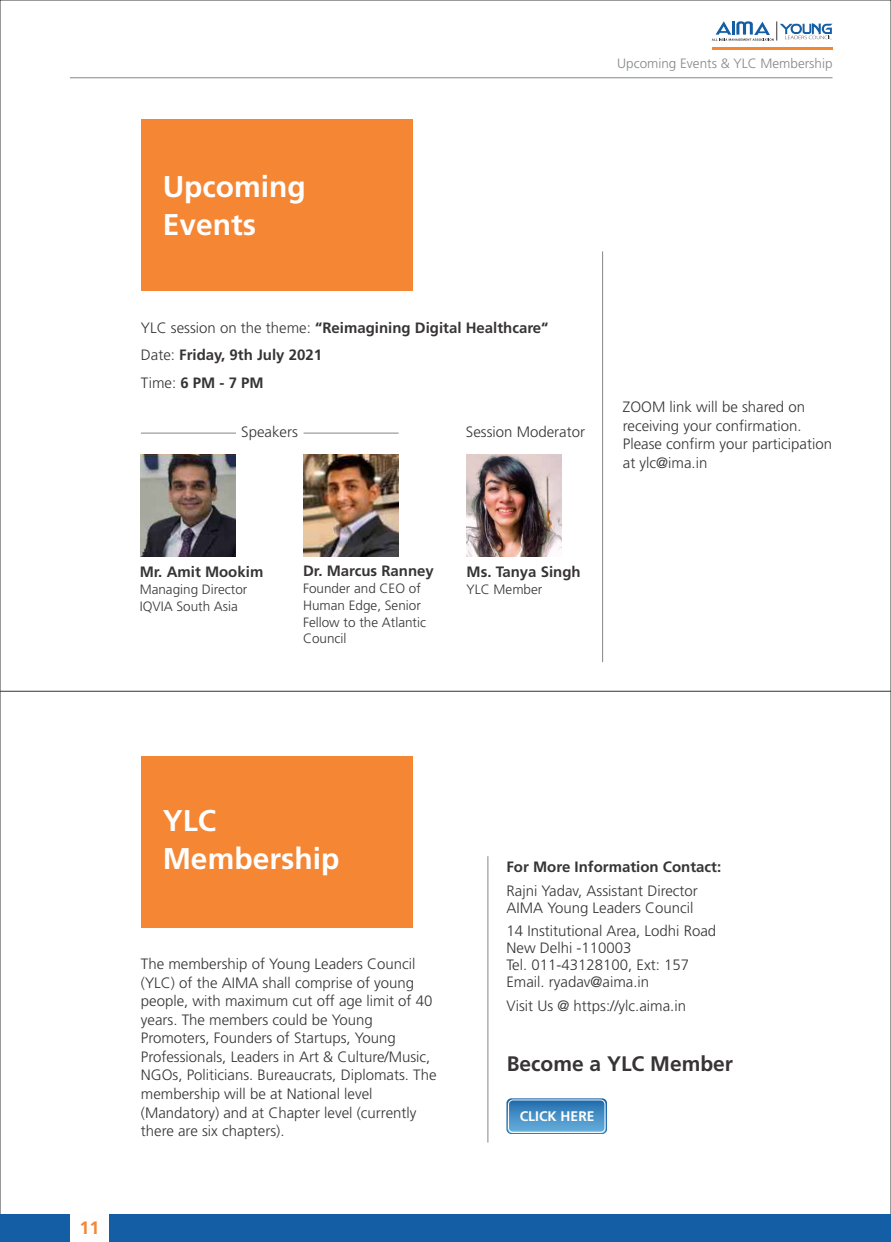
<style>
.page{position:relative;width:891px;height:1242px;background:#fff}
.page>*{position:absolute;margin:0;border:0;box-sizing:border-box;transform-origin:0 0}
.t1{font:700 30px/38.2px "Frutiger";color:#fefefe}
.t2{font:700 21px "Frutiger";color:#373435}
.t3{font:700 18px "Frutiger";color:#f58634}
.t4{font:300 15px/18.6px "Frutiger";color:#373435}
.t5{font:700 15px/27.8px "Frutiger";color:#373435}
.t6{font:700 13.8px "Frutiger";color:#fefefe}
.t7{font:300 13.5px/16.8px "Frutiger";color:#373435}
.t8{font:300 13.5px "Frutiger";color:#848688}
.s1{font-weight:300}
</style>
<div class="page">
<div style="left:0;top:1214px;width:891px;height:28px;background:#135ea5"></div>
<div style="left:70px;top:1213px;width:38px;height:29px;background:#fefefe"></div>
<hr style="left:70px;top:77px;width:763px;height:1px;background:#848688">
<svg style="left:712px;top:21px;width:121px;height:20px"></svg>
<hr style="left:712px;top:47px;width:121px;height:2px;background:#f58634">
<div style="left:141px;top:119px;width:271px;height:171px;background:#f58634"></div>
<svg style="left:506px;top:1098px;width:101px;height:36px"></svg>
<svg style="left:507px;top:1099px;width:99px;height:34px;background:#4991c6"></svg>
<div style="left:508px;top:1100px;width:97px;height:33px;border:1px solid #fefefe;border-radius:4px"></div>
<div style="left:141px;top:757px;width:271px;height:171px;background:#f58634"></div>
<hr style="left:488px;top:856px;width:1px;height:287px;background:#848688">
<hr style="left:0;top:691px;width:891px;height:1px;background:#373435">
<hr style="left:602px;top:251px;width:1px;height:411px;background:#848688">
<img style="left:141px;top:454px;width:95px;height:103px">
<img style="left:304px;top:454px;width:95px;height:103px">
<img style="left:467px;top:454px;width:95px;height:103px">
<hr style="left:141px;top:433px;width:95px;height:1px;background:#848688">
<hr style="left:304px;top:433px;width:95px;height:1px;background:#848688">
<p class="t8" style="left:617px;top:57px;width:217px">Upcoming Events &amp; YLC Membership</p>
<h1 class="t1" style="left:163px;top:169px;width:145px">Upcoming<br>Events</h1>
<p class="t5" style="left:141px;top:315px;width:409px"><span class="s1">YLC session on the theme:</span> “Reimagining Digital Healthcare“<br><span class="s1">Date:</span> Friday, 9th July 2021<br><span class="s1">Time:</span> 6 PM - 7 PM</p>
<p class="t4" style="left:241px;top:424px;width:58px">Speakers</p>
<p class="t4" style="left:466px;top:424px;width:121px">Session Moderator</p>
<p class="t5" style="left:140px;top:559px;width:125px">Mr. Amit Mookim</p>
<p class="t7" style="left:140px;top:582px;width:109px">Managing Director<br>IQVIA South Asia</p>
<p class="t5" style="left:303px;top:558px;width:132px">Dr. Marcus Ranney</p>
<p class="t7" style="left:303px;top:581px;width:124px">Founder and CEO of<br>Human Edge, Senior<br>Fellow to the Atlantic<br>Council</p>
<p class="t5" style="left:467px;top:559px;width:116px">Ms. Tanya Singh</p>
<p class="t7" style="left:467px;top:582px;width:77px">YLC Member</p>
<p class="t4" style="left:623px;top:399px;width:211px">ZOOM link will be shared on receiving your confirmation.<br>Please confirm your participation at ylc@ima.in</p>
<p class="t3" style="left:80px;top:1220px;width:22px">11</p>
<h1 class="t1" style="left:163px;top:803px;width:178px">YLC<br>Membership</h1>
<p class="t4" style="left:141px;top:955px;width:297px">The membership of Young Leaders Council (YLC) of the AIMA shall comprise of young people, with maximum cut off age limit of 40 years. The members could be Young Promoters, Founders of Startups, Young Professionals, Leaders in Art &amp; Culture/Music, NGOs, Politicians. Bureaucrats, Diplomats. The membership will be at National level (Mandatory) and at Chapter level (currently there are six chapters).</p>
<p class="t5" style="left:506px;top:854px;width:216px">For More Information Contact:</p>
<p class="t4" style="left:506px;top:883px;width:193px;line-height:17px">Rajni Yadav, Assistant Director<br>AIMA Young Leaders Council</p>
<p class="t4" style="left:506px;top:923px;width:211px;line-height:17px">14 Institutional Area, Lodhi Road<br>New Delhi -110003<br>Tel. 011-43128100, Ext: 157<br>Email. ryadav@aima.in</p>
<p class="t4" style="left:506px;top:997px;width:181px">Visit Us @ https://ylc.aima.in</p>
<h2 class="t2" style="left:507px;top:1055px;width:228px">Become a YLC Member</h2>
<p class="t6" style="left:520px;top:1110px;width:76px">CLICK HERE</p>
</div>
